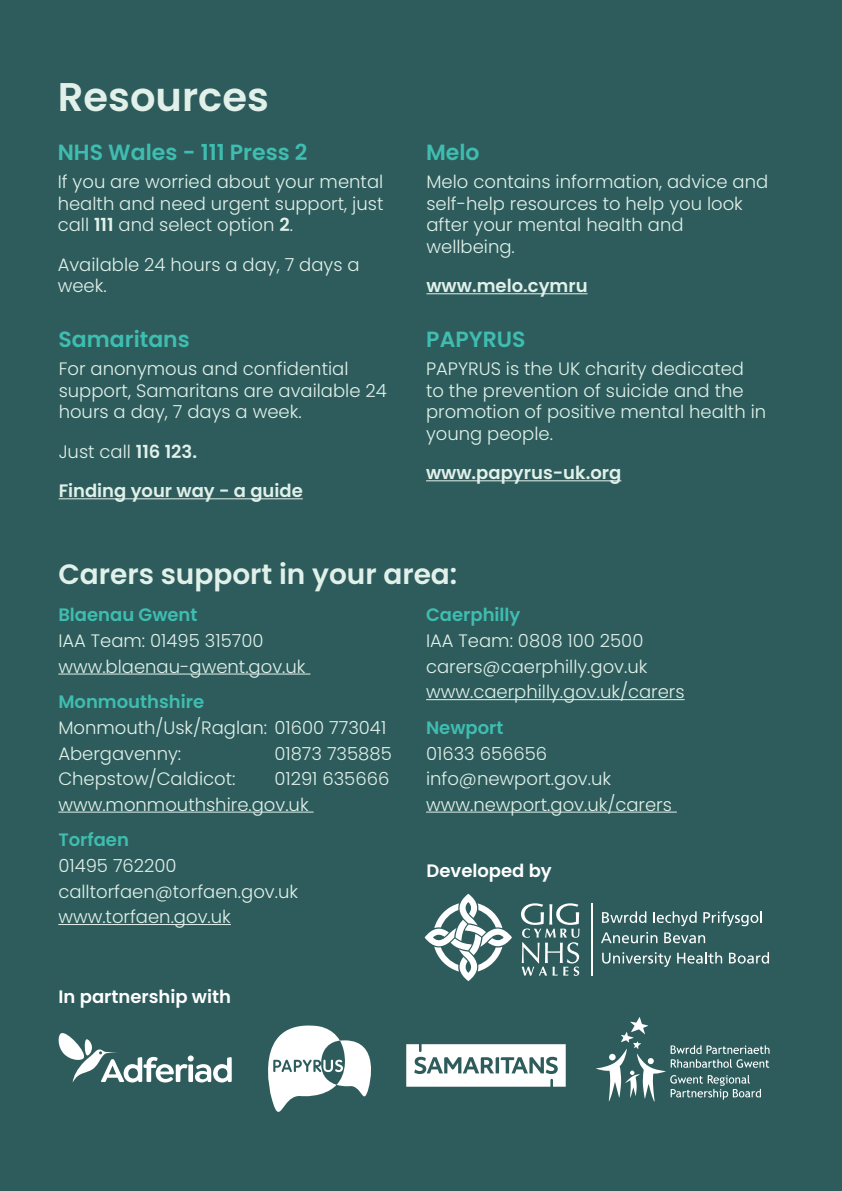
<style>
.page{position:relative;width:842px;height:1191px;background:#2e5c5c}
.page>*{position:absolute;margin:0;border:0;box-sizing:border-box;transform-origin:0 0}
.t1{font:600 40px "Poppins";color:#e1f1ea}
.t2{font:600 28px "Poppins";color:#e1f1ea}
.t3{font:600 22px "Poppins";color:#3fbdb0}
.t4{font:300 18px/21.6px "Poppins";color:#e1f1ea}
.t5{font:600 18px "Poppins";color:#e1f1ea}
.t6{font:600 18px "Poppins";color:#3fbdb0}
.t7{font:600 18px "Poppins";color:#fff}
.s1{font-weight:600}
</style>
<div class="page">
<hr style="left:59px;top:498px;width:244px;height:1px;background:#e1f1ea">
<svg style="left:268px;top:1025px;width:103px;height:87px"></svg>
<hr style="left:426px;top:293px;width:162px;height:1px;background:#e1f1ea">
<hr style="left:426px;top:480px;width:195px;height:1px;background:#e1f1ea">
<svg style="left:58px;top:1033px;width:174px;height:49px"></svg>
<svg style="left:406px;top:1044px;width:160px;height:42px;background:#d7e0e0"></svg>
<hr style="left:58px;top:673px;width:252px;height:1px;background:#e1f1ea">
<hr style="left:58px;top:811px;width:256px;height:1px;background:#e1f1ea">
<hr style="left:58px;top:924px;width:173px;height:1px;background:#e1f1ea">
<hr style="left:426px;top:699px;width:259px;height:1px;background:#e1f1ea">
<hr style="left:426px;top:811px;width:251px;height:1px;background:#e1f1ea">
<hr style="left:591px;top:903px;width:2px;height:72px;background:#fff">
<svg style="left:425px;top:893px;width:87px;height:88px"></svg>
<svg style="left:521px;top:903px;width:58px;height:72px"></svg>
<svg style="left:602px;top:911px;width:44px;height:12px"></svg>
<svg style="left:653px;top:911px;width:44px;height:15px"></svg>
<svg style="left:703px;top:911px;width:59px;height:15px"></svg>
<svg style="left:601px;top:932px;width:56px;height:11px"></svg>
<svg style="left:664px;top:932px;width:41px;height:11px"></svg>
<svg style="left:602px;top:952px;width:69px;height:14px"></svg>
<svg style="left:677px;top:952px;width:45px;height:11px"></svg>
<svg style="left:729px;top:952px;width:40px;height:11px"></svg>
<svg style="left:596px;top:1017px;width:174px;height:85px"></svg>
<h1 class="t1" style="left:58px;top:74px;width:212px">Resources</h1>
<p class="t3" style="left:58px;top:139px;width:251px">NHS Wales - 111 Press 2</p>
<p class="t4" style="left:58px;top:171px;width:327px;text-align:justify">If you are worried about your mental health and need urgent support, just call <span class="s1">111</span> and select option <span class="s1">2</span>.</p>
<p class="t4" style="left:58px;top:254px;width:303px">Available 24 hours a day, 7 days a week.</p>
<p class="t3" style="left:426px;top:139px;width:55px">Melo</p>
<p class="t4" style="left:426px;top:171px;width:343px">Melo contains information, advice and self-help resources to help you look after your mental health and wellbeing.</p>
<p class="t5" style="left:426px;top:276px;width:163px">www.melo.cymru</p>
<p class="t3" style="left:59px;top:326px;width:133px">Samaritans</p>
<p class="t3" style="left:426px;top:326px;width:101px">PAPYRUS</p>
<p class="t4" style="left:59px;top:358px;width:330px">For anonymous and confidential support, Samaritans are available 24 hours a day, 7 days a week.</p>
<p class="t4" style="left:59px;top:441px;width:140px">Just call <span class="s1">116 123.</span></p>
<p class="t5" style="left:59px;top:481px;width:246px">Finding your way - a guide</p>
<p class="t4" style="left:426px;top:358px;width:342px">PAPYRUS is the UK charity dedicated to the prevention of suicide and the promotion of positive mental health in young people.</p>
<p class="t5" style="left:426px;top:463px;width:197px">www.papyrus-uk.org</p>
<h2 class="t2" style="left:58px;top:557px;width:400px">Carers support in your area:</h2>
<p class="t6" style="left:58px;top:605px;width:141px">Blaenau Gwent</p>
<p class="t4" style="left:58px;top:628px;width:249px;line-height:25.6px">IAA Team: 01495 315700 www.blaenau-gwent.gov.uk</p>
<p class="t6" style="left:58px;top:691px;width:147px">Monmouthshire</p>
<p class="t4" style="left:58px;top:715px;width:329px;line-height:25.6px">Monmouth/Usk/Raglan: 01600 773041<br>Abergavenny:</p>
<p class="t4" style="left:274px;top:742px;width:119px">01873 735885</p>
<p class="t4" style="left:58px;top:768px;width:179px">Chepstow/Caldicot:</p>
<p class="t4" style="left:58px;top:766px;width:333px;line-height:25.6px;text-indent:216px">01291 635666 www.monmouthshire.gov.uk</p>
<p class="t6" style="left:58px;top:829px;width:72px">Torfaen</p>
<p class="t4" style="left:58px;top:853px;width:241px;line-height:25.6px">01495 762200 calltorfaen@torfaen.gov.uk www.torfaen.gov.uk</p>
<p class="t7" style="left:59px;top:986px;width:174px">In partnership with</p>
<p class="t6" style="left:426px;top:605px;width:96px">Caerphilly</p>
<p class="t4" style="left:426px;top:628px;width:260px;line-height:25.6px">IAA Team: 0808 100 2500 carers@caerphilly.gov.uk www.caerphilly.gov.uk/carers</p>
<p class="t6" style="left:426px;top:717px;width:79px">Newport</p>
<p class="t4" style="left:426px;top:740px;width:247px;line-height:25.6px">01633 656656 info@newport.gov.uk www.newport.gov.uk/carers</p>
<p class="t7" style="left:427px;top:860px;width:127px">Developed by</p>
</div>
